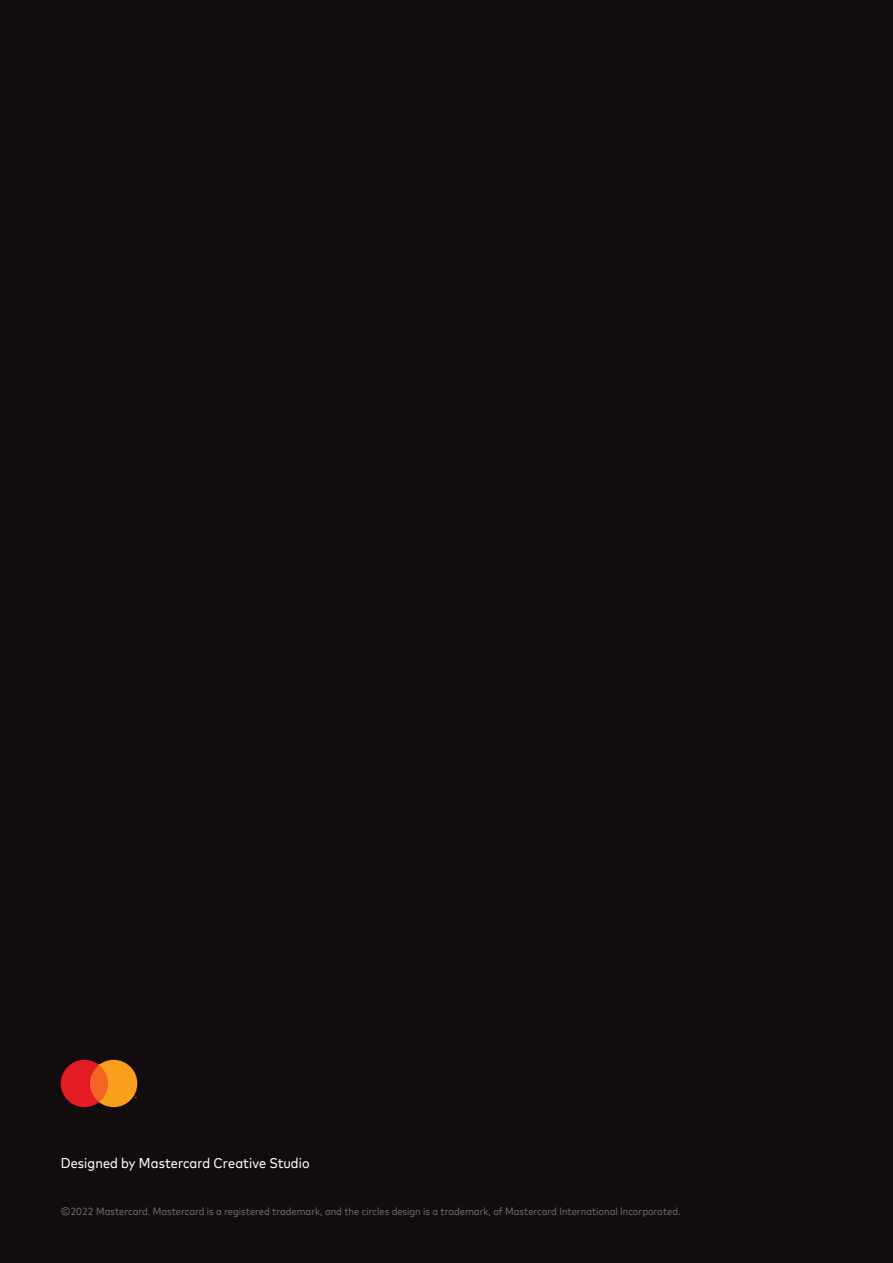
<style>
.page{position:relative;width:893px;height:1263px;background:#130c0e}
.page>*{position:absolute;margin:0;border:0;box-sizing:border-box;transform-origin:0 0}
.t1{font:14.25px "Mark For MC Nrw";letter-spacing:.005em;color:#fff}
.t2{font:10.5px "Mark For MC Nrw";color:#6b6968}
.t3{font:9px "Mark For MC Nrw";letter-spacing:.13em;color:#8d8b89}
</style>
<div class="page">
<svg style="left:61px;top:1060px;width:76px;height:47px;background:#ce511d"></svg>
<h1 class="t1" style="left:61px;top:1152px;width:250px">Designed by Mastercard Creative Studio</h1>
<p class="t2" style="left:61px;top:1204px;width:621px">©2022 Mastercard. Mastercard is a registered trademark, and the circles design is a trademark, of Mastercard International Incorporated.</p>
<p class="t3" style="left:61px;top:1205px;width:289px">CRYPTOCURRENCY CRIME AND ANTI-MONEY LAUNDERING</p>
</div>
